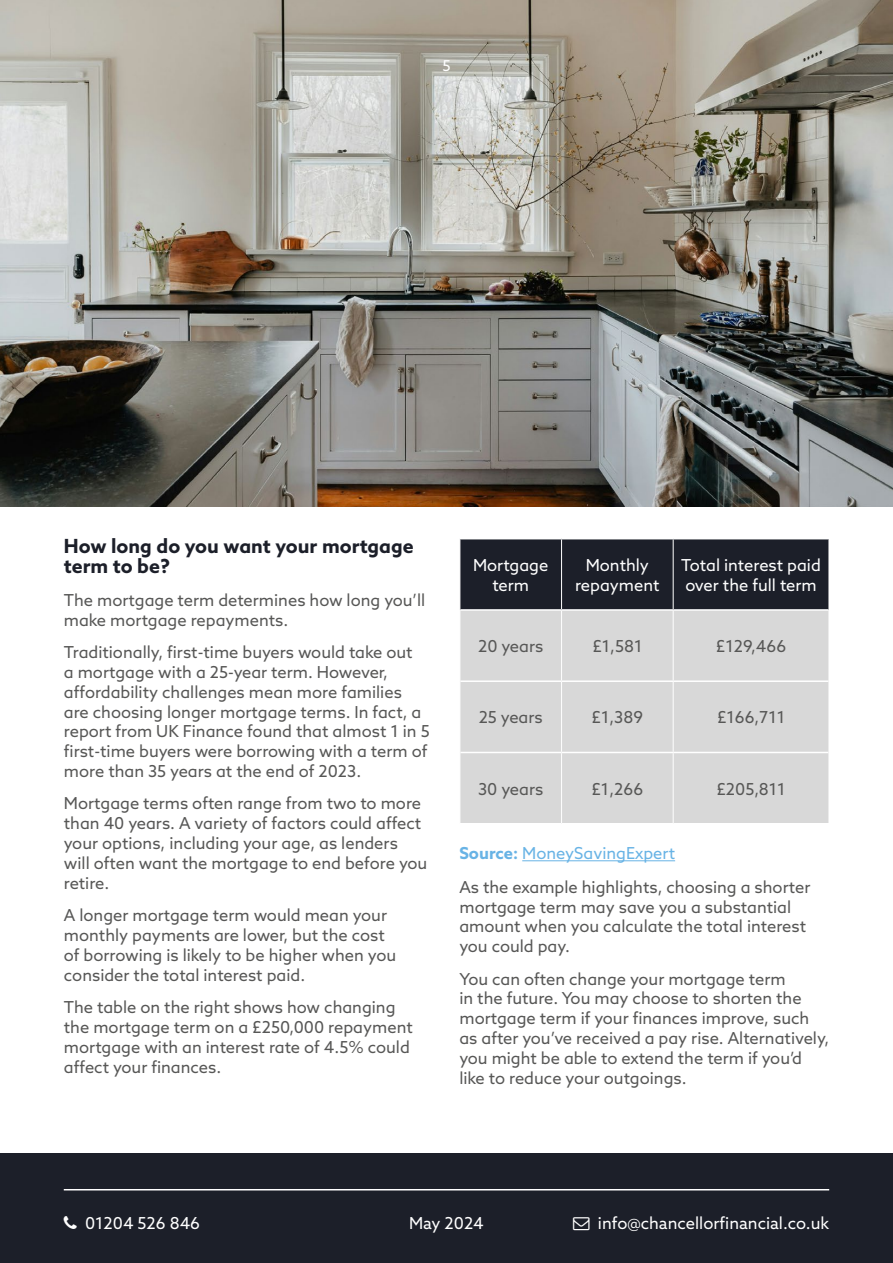
<style>
.page{position:relative;width:893px;height:1263px;background:#fff}
.page>*{position:absolute;margin:0;border:0;box-sizing:border-box;transform-origin:0 0}
.t1{font:700 19.5px/19.8px "Azo Sans";color:#1c1f29}
.t2{font:16.5px/19.8px "Azo Sans";color:#575756}
.t3{font:16.5px/19.8px "Azo Sans";color:#fff;text-align:center}
.t4{font:16.5px "Azo Sans";color:#68b3e5}
.t5{font:15px "Azo Sans";color:#fff}
.s1{font-weight:700}
</style>
<div class="page">
<div style="left:0;top:1153px;width:893px;height:110px;background:#1c1f29"></div>
<hr style="left:64px;top:1189px;width:765px;height:1px;background:#fff">
<img style="left:0;top:0;width:893px;height:506px">
<div style="left:460px;top:539px;width:368px;height:70px;background:#1c1f29"></div>
<div style="left:460px;top:611px;width:368px;height:212px;background:#d8d8d8"></div>
<hr style="left:460px;top:680px;width:102px;height:2px;background:#fff">
<hr style="left:562px;top:680px;width:111px;height:2px;background:#fff">
<hr style="left:673px;top:680px;width:155px;height:2px;background:#fff">
<hr style="left:460px;top:752px;width:102px;height:1px;background:#fff">
<hr style="left:562px;top:752px;width:111px;height:1px;background:#fff">
<hr style="left:673px;top:752px;width:155px;height:1px;background:#fff">
<hr style="left:561px;top:539px;width:1px;height:70px;background:#fff">
<hr style="left:673px;top:539px;width:1px;height:70px;background:#fff">
<hr style="left:561px;top:611px;width:1px;height:69px;background:#fff">
<hr style="left:673px;top:611px;width:1px;height:69px;background:#fff">
<hr style="left:561px;top:682px;width:1px;height:70px;background:#fff">
<hr style="left:673px;top:682px;width:1px;height:70px;background:#fff">
<hr style="left:561px;top:753px;width:1px;height:70px;background:#fff">
<hr style="left:673px;top:753px;width:1px;height:70px;background:#fff">
<hr style="left:522px;top:860px;width:153px;height:1px;background:#68b3e5">
<p class="t5" style="left:442px;top:56px;width:10px">5</p>
<p class="t1" style="left:64px;top:536px;width:351px">How long do you want your mortgage term to be?</p>
<p class="t2" style="left:64px;top:590px;width:363px">The mortgage term determines how long you’ll make mortgage repayments.</p>
<p class="t2" style="left:64px;top:642px;width:367px">Traditionally, first-time buyers would take out<br>a mortgage with a 25-year term. However, affordability challenges mean more families are choosing longer mortgage terms. In fact, a report from UK Finance found that almost 1 in 5 first-time buyers were borrowing with a term of more than 35 years at the end of 2023.</p>
<p class="t2" style="left:64px;top:793px;width:365px">Mortgage terms often range from two to more than 40 years. A variety of factors could affect your options, including your age, as lenders will often want the mortgage to end before you retire.</p>
<p class="t2" style="left:64px;top:905px;width:334px">A longer mortgage term would mean your monthly payments are lower, but the cost of borrowing is likely to be higher when you consider the total interest paid.</p>
<p class="t2" style="left:64px;top:997px;width:350px">The table on the right shows how changing the mortgage term on a £250,000 repayment mortgage with an interest rate of 4.5% could affect your finances.</p>
<p class="t3" style="left:473px;top:555px;width:77px">Mortgage term</p>
<p class="t3" style="left:575px;top:555px;width:86px">Monthly repayment</p>
<p class="t3" style="left:681px;top:555px;width:141px;text-align:left">Total interest paid over the full term</p>
<p class="t2" style="left:478px;top:636px;width:67px">20 years</p>
<p class="t2" style="left:592px;top:636px;width:52px">£1,581</p>
<p class="t2" style="left:716px;top:636px;width:72px">£129,466</p>
<p class="t2" style="left:479px;top:707px;width:66px">25 years</p>
<p class="t2" style="left:592px;top:707px;width:53px">£1,389</p>
<p class="t2" style="left:717px;top:707px;width:70px">£166,711</p>
<p class="t2" style="left:478px;top:779px;width:67px">30 years</p>
<p class="t2" style="left:591px;top:779px;width:53px">£1,266</p>
<p class="t2" style="left:716px;top:779px;width:71px">£205,811</p>
<p class="t4" style="left:459px;top:842px;width:217px"><span class="s1">Source:</span> MoneySavingExpert</p>
<p class="t2" style="left:459px;top:877px;width:352px">As the example highlights, choosing a shorter mortgage term may save you a substantial amount when you calculate the total interest you could pay.</p>
<p class="t2" style="left:459px;top:969px;width:371px">You can often change your mortgage term<br>in the future. You may choose to shorten the mortgage term if your finances improve, such as after you’ve received a pay rise. Alternatively, you might be able to extend the term if you’d like to reduce your outgoings.</p>
<p class="t3" style="left:85px;top:1213px;width:117px">01204 526 846</p>
<p class="t3" style="left:598px;top:1213px;width:233px">info@chancellorfinancial.co.uk</p>
<p class="t3" style="left:409px;top:1213px;width:76px">May 2024</p>
</div>
